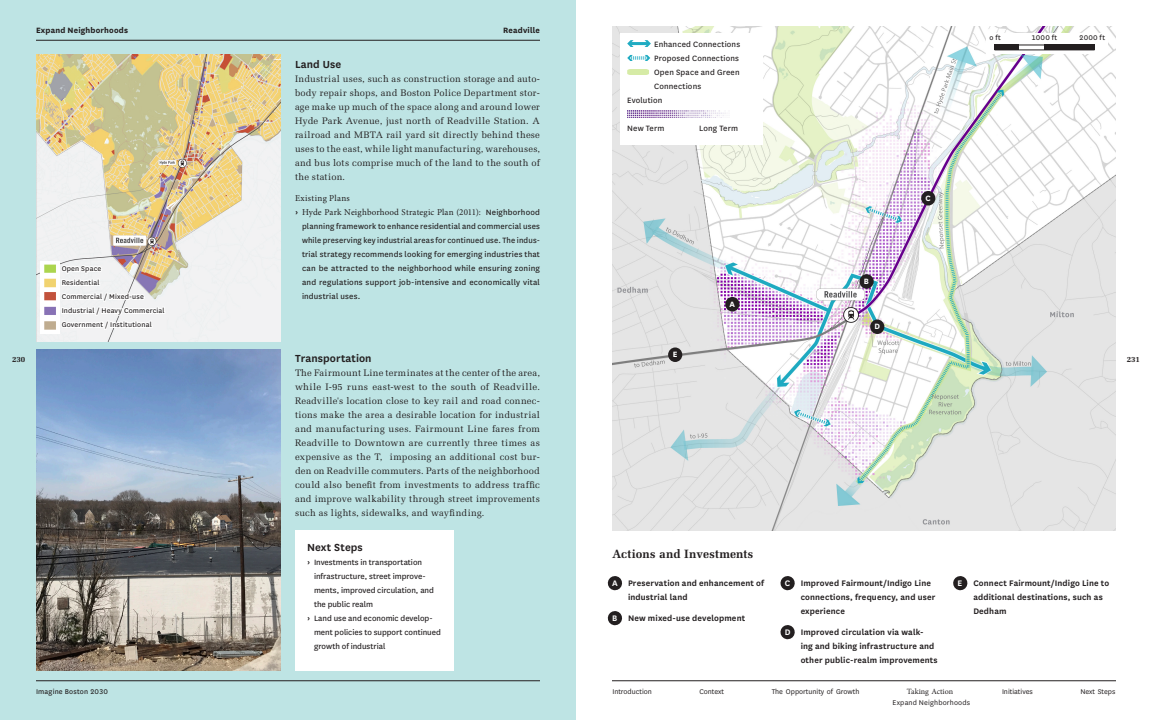
<style>
.page{position:relative;width:1152px;height:720px;background:#fff}
.page>*{position:absolute;margin:0;border:0;box-sizing:border-box;transform-origin:0 0}
.Body_Paragraph_title{font:600 12px "National";letter-spacing:.01em;color:#231f20}
.Sub-section_title{font:700 12px "Melior LT Pro";letter-spacing:.015em;color:#231f20}
.Body_Paragraph_no_in{font:9.4px/14px "Melior LT Pro";letter-spacing:.02em;color:#231f20;text-align:justify}
.t1{font:600 9.4px/14px "National";letter-spacing:.015em;color:#231f20}
.Bullet{font:9px/14px "National";letter-spacing:.005em;color:#231f20}
.Running_header{font:700 9px "National";letter-spacing:.02em;color:#231f20}
.Graph_title{font:9px "Minion Pro";letter-spacing:.035em;color:#231f20}
.t2{font:700 9px "National";color:#fff}
.Bullet-2{font:8px "National";letter-spacing:.02em;color:#231f20}
.t3{font:8px "National";color:#231f20}
.t4{font:8px "National";letter-spacing:.025em;color:#231f20}
.t5{font:8px "Minion Pro";color:#231f20}
.t6{font:700 8px "Melior LT Pro";color:#231f20}
.s1{font-family:"Montserrat Alternates";font-weight:500}
.s2{font-family:"Minion Pro"}
.s3{color:#fff}
</style>
<div class="page">
<div style="left:0;top:0;width:576px;height:720px;background:#bee4e4"></div>
<img style="left:36px;top:350px;width:245px;height:320px">
<img style="left:36px;top:54px;width:245px;height:287px">
<div style="left:295px;top:530px;width:159px;height:140px;background:#fff"></div>
<img style="left:612px;top:26px;width:504px;height:504px">
<div style="left:986px;top:33px;width:122px;height:21px;background:#fff"></div>
<div style="left:995px;top:44px;width:24px;height:6px;background:#231f20"></div>
<div style="left:1044px;top:44px;width:51px;height:6px;background:#231f20"></div>
<div style="left:40px;top:261px;width:20px;height:73px;background:#fff"></div>
<svg style="left:60px;top:263px;width:107px;height:75px;background:#eeecea"></svg>
<img style="left:36px;top:264px;width:20px;height:10px">
<img style="left:36px;top:278px;width:20px;height:10px">
<img style="left:36px;top:292px;width:20px;height:10px">
<img style="left:36px;top:307px;width:20px;height:10px">
<img style="left:36px;top:322px;width:20px;height:10px">
<svg style="left:615px;top:576px;width:7px;height:14px"></svg>
<svg style="left:615px;top:611px;width:7px;height:14px"></svg>
<svg style="left:788px;top:576px;width:7px;height:14px"></svg>
<svg style="left:788px;top:625px;width:7px;height:14px"></svg>
<svg style="left:960px;top:576px;width:8px;height:14px"></svg>
<div style="left:870px;top:319px;width:14px;height:15px;background:#231f20;border-radius:50%"></div>
<div style="left:668px;top:347px;width:14px;height:15px;background:#231f20;border-radius:50%"></div>
<div style="left:725px;top:297px;width:15px;height:15px;background:#231f20;border-radius:50%"></div>
<div style="left:859px;top:274px;width:15px;height:15px;background:#231f20;border-radius:50%"></div>
<div style="left:921px;top:191px;width:14px;height:15px;background:#231f20;border-radius:50%"></div>
<div style="left:620px;top:33px;width:142px;height:112px;background:#fff"></div>
<hr style="left:630px;top:42px;width:19px;height:3px;background:#1fabc2">
<svg style="left:627px;top:40px;width:7px;height:7px"></svg>
<svg style="left:645px;top:40px;width:6px;height:7px"></svg>
<svg style="left:627px;top:55px;width:23px;height:6px"></svg>
<svg style="left:627px;top:69px;width:22px;height:6px"></svg>
<img style="left:627px;top:111px;width:99px;height:6px">
<hr style="left:612px;top:681px;width:504px;height:1px;background:#231f20">
<hr style="left:36px;top:681px;width:504px;height:1px;background:#231f20">
<hr style="left:36px;top:40px;width:504px;height:1px;background:#231f20">
<p class="t6" style="left:12px;top:354px;width:15px">230</p>
<p class="Running_header" style="left:36px;top:24px;width:94px">Expand Neighborhoods</p>
<p class="Running_header" style="left:503px;top:24px;width:38px">Readville</p>
<p class="Bullet-2" style="left:62px;top:263px;width:41px">Open Space</p>
<p class="Bullet-2" style="left:62px;top:277px;width:39px">Residential</p>
<p class="Bullet-2" style="left:62px;top:291px;width:84px">Commercial / Mixed-use</p>
<p class="Bullet-2" style="left:62px;top:305px;width:104px">Industrial / Heavy Commercial</p>
<p class="Bullet-2" style="left:62px;top:319px;width:92px">Government / Institutional</p>
<p class="Body_Paragraph_title" style="left:295px;top:56px;width:48px">Land Use</p>
<p class="Body_Paragraph_no_in" style="left:295px;top:72px;width:247px">Industrial uses, such as construction storage and auto&shy;body repair shops, and Boston Police Department stor&shy;age make up much of the space along and around lower Hyde Park Avenue, just north of Readville Station. A railroad and MBTA rail yard sit directly behind these uses to the east, while light manufacturing, warehouses, and bus lots comprise much of the land to the south of the station.</p>
<p class="Graph_title" style="left:295px;top:192px;width:56px">Existing Plans</p>
<p class="Bullet" style="left:302px;top:205px;width:240px;text-align:justify;text-indent:-7px"><span class="s1">›</span> <span class="s2">Hyde Park Neighborhood Strategic Plan (2011):</span> Neighborhood planning framework to enhance residential and commercial uses while preserving key industrial areas for continued use. The indus&shy;trial strategy recommends looking for emerging industries that can be attracted to the neighborhood while ensuring zoning and regulations support job-intensive and economically vital industrial uses.</p>
<p class="Body_Paragraph_title" style="left:295px;top:350px;width:78px">Transportation</p>
<p class="Body_Paragraph_no_in" style="left:295px;top:366px;width:247px">The Fairmount Line terminates at the center of the area, while I-95 runs east-west to the south of Readville.<br>Readville's location close to key rail and road connec&shy;tions make the area a desirable location for industrial and manufacturing uses. Fairmount Line fares from Readville to Downtown are currently three times as expensive as the T, imposing an additional cost bur&shy;den on Readville commuters. Parts of the neighborhood could also benefit from investments to address traffic and improve walkability through street improvements such as lights, sidewalks, and wayfinding.</p>
<p class="Body_Paragraph_title" style="left:307px;top:539px;width:57px">Next Steps</p>
<p class="Bullet" style="left:314px;top:555px;width:121px;text-indent:-7px"><span class="s1">›</span> Investments in transportation infrastructure, street improve&shy;ments, improved circulation, and the public realm</p>
<p class="Bullet" style="left:314px;top:611px;width:128px;text-indent:-7px"><span class="s1">›</span> Land use and economic develop&shy;ment policies to support continued growth of industrial</p>
<p class="Bullet-2" style="left:36px;top:686px;width:74px">Imagine Boston 2030</p>
<p class="Bullet" style="left:654px;top:37px;width:87px">Enhanced Connections</p>
<p class="Bullet" style="left:654px;top:51px;width:86px">Proposed Connections</p>
<p class="Bullet" style="left:654px;top:65px;width:87px">Open Space and Green<br>Connections</p>
<p class="Bullet" style="left:627px;top:93px;width:37px">Evolution</p>
<p class="Bullet" style="left:627px;top:121px;width:39px">New Term</p>
<p class="Bullet" style="left:699px;top:121px;width:40px">Long Term</p>
<p class="t2" style="left:673px;top:348px;width:6px">E</p>
<p class="t2" style="left:730px;top:298px;width:7px">A</p>
<p class="Bullet-2" style="left:989px;top:32px;width:13px">o ft</p>
<p class="Bullet-2" style="left:1032px;top:32px;width:27px">1000 ft</p>
<p class="Bullet-2" style="left:1079px;top:32px;width:27px">2000 ft</p>
<p class="t2" style="left:864px;top:275px;width:7px">B</p>
<p class="t2" style="left:874px;top:320px;width:7px">D</p>
<p class="t2" style="left:926px;top:192px;width:7px">C</p>
<p class="t6" style="left:1127px;top:354px;width:15px">231</p>
<p class="Sub-section_title" style="left:612px;top:546px;width:143px">Actions and Investments</p>
<p class="t1" style="left:628px;top:576px;width:138px;text-indent:-16px"><span class="s3">A</span> Preservation and enhancement of industrial land</p>
<p class="t1" style="left:612px;top:611px;width:135px"><span class="s3">B</span> New mixed-use development</p>
<p class="t1" style="left:801px;top:576px;width:136px;text-indent:-16px"><span class="s3">C</span> Improved Fairmount/Indigo Line connections, frequency, and user experience</p>
<p class="t1" style="left:801px;top:625px;width:139px;text-indent:-16px"><span class="s3">D</span> Improved circulation via walk&shy;ing and biking infrastructure and other public-realm improvements</p>
<p class="t1" style="left:973px;top:576px;width:138px;text-indent:-16px"><span class="s3">E</span> Connect Fairmount/Indigo Line to additional destinations, such as<br>Dedham</p>
<p class="t3" style="left:612px;top:686px;width:41px">Introduction</p>
<p class="t3" style="left:700px;top:686px;width:26px">Context</p>
<p class="t3" style="left:772px;top:686px;width:89px">The Opportunity of Growth</p>
<p class="t5" style="left:907px;top:686px;width:48px">Taking Action</p>
<p class="t3" style="left:1002px;top:686px;width:32px">Initiatives</p>
<p class="t3" style="left:1080px;top:686px;width:37px">Next Steps</p>
<p class="t4" style="left:893px;top:697px;width:79px">Expand Neighborhoods</p>
</div>
